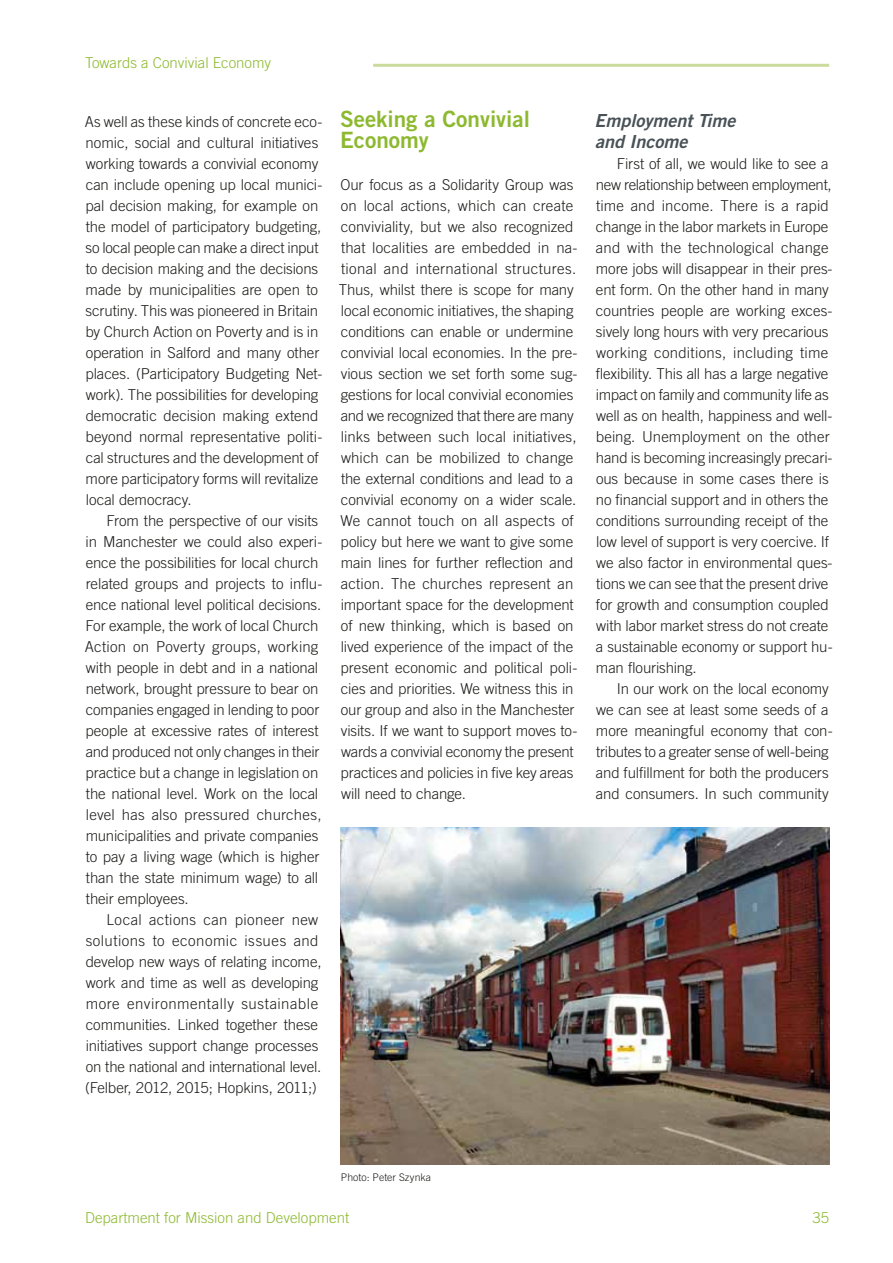
<style>
.page{position:relative;width:893px;height:1263px;background:#fff}
.page>*{position:absolute;margin:0;border:0;box-sizing:border-box;transform-origin:0 0}
.t1{font:22.5px/21px "Trade Gothic LT Std Bd 2";color:#8db930}
.t2{font:18px/21px "Trade Gothic LT Std Bd 2 Obl";color:#485156}
.t3{font:300 15px/21px "Trade Gothic LT Std";letter-spacing:-.005em;color:#1d1d1b}
.t4{font:300 15px "Trade Gothic LT Std";color:#8db930}
.t5{font:300 10.5px "Trade Gothic LT Std";letter-spacing:.005em;color:#1d1d1b}
</style>
<div class="page">
<hr style="left:373px;top:64px;width:456px;height:3px;background:#cbdb9e">
<img style="left:341px;top:827px;width:488px;height:338px">
<p class="t4" style="left:85px;top:54px;width:188px">Towards a Convivial Economy</p>
<p class="t3" style="left:85px;top:111px;width:239px">As well as these kinds of concrete eco&shy;nomic, social and cultural initiatives working towards a convivial economy can include opening up local munici&shy;pal decision making, for example on the model of participatory budgeting, so local people can make a direct input to decision making and the decisions made by municipalities are open to scrutiny. This was pioneered in Britain by Church Action on Poverty and is in operation in Salford and many other places. (Participatory Budgeting Net&shy;work). The possibilities for developing democratic decision making extend beyond normal representative politi&shy;cal structures and the development of more participatory forms will revitalize local democracy.</p>
<p class="t3" style="left:85px;top:510px;width:239px;text-indent:22px">From the perspective of our visits in Manchester we could also experi&shy;ence the possibilities for local church related groups and projects to influ&shy;ence national level political decisions.<br>For example, the work of local Church Action on Poverty groups, working with people in debt and in a national network, brought pressure to bear on companies engaged in lending to poor people at excessive rates of interest and produced not only changes in their practice but a change in legislation on the national level. Work on the local level has also pressured churches, municipalities and private companies to pay a living wage (which is higher than the state minimum wage) to all their employees.</p>
<p class="t3" style="left:85px;top:909px;width:238px;text-indent:22px">Local actions can pioneer new solutions to economic issues and develop new ways of relating income, work and time as well as developing more environmentally sustainable communities. Linked together these initiatives support change processes on the national and international level. (Felber, 2012, 2015; Hopkins, 2011;)</p>
<h1 class="t1" style="left:340px;top:108px;width:191px">Seeking a Convivial<br>Economy</h1>
<p class="t3" style="left:339px;top:174px;width:240px">Our focus as a Solidarity Group was on local actions, which can create conviviality, but we also recognized that localities are embedded in na&shy;tional and international structures.<br>Thus, whilst there is scope for many local economic initiatives, the shaping conditions can enable or undermine convivial local economies. In the pre&shy;vious section we set forth some sug&shy;gestions for local convivial economies and we recognized that there are many links between such local initiatives, which can be mobilized to change the external conditions and lead to a convivial economy on a wider scale.<br>We cannot touch on all aspects of policy but here we want to give some main lines for further reflection and action. The churches represent an important space for the development of new thinking, which is based on lived experience of the impact of the present economic and political poli&shy;cies and priorities. We witness this in our group and also in the Manchester visits. If we want to support moves to&shy;wards a convivial economy the present practices and policies in five key areas will need to change.</p>
<p class="t2" style="left:594px;top:111px;width:143px">Employment Time and Income</p>
<p class="t3" style="left:596px;top:153px;width:238px;text-indent:21px">First of all, we would like to see a new relationship between employment, time and income. There is a rapid change in the labor markets in Europe and with the technological change more jobs will disappear in their pres&shy;ent form. On the other hand in many countries people are working exces&shy;sively long hours with very precarious working conditions, including time flexibility. This all has a large negative impact on family and community life as well as on health, happiness and well&shy;being. Unemployment on the other hand is becoming increasingly precari&shy;ous because in some cases there is no financial support and in others the conditions surrounding receipt of the low level of support is very coercive. If we also factor in environmental ques&shy;tions we can see that the present drive for growth and consumption coupled with labor market stress do not create a sustainable economy or support hu&shy;man flourishing.</p>
<p class="t3" style="left:596px;top:678px;width:238px;text-indent:21px">In our work on the local economy we can see at least some seeds of a more meaningful economy that con&shy;tributes to a greater sense of well-being and fulfillment for both the producers and consumers. In such community</p>
<p class="t5" style="left:341px;top:1171px;width:92px">Photo: Peter Szynka</p>
<p class="t4" style="left:85px;top:1208px;width:266px">Department for Mission and Development</p>
<p class="t4" style="left:812px;top:1208px;width:18px">35</p>
</div>
